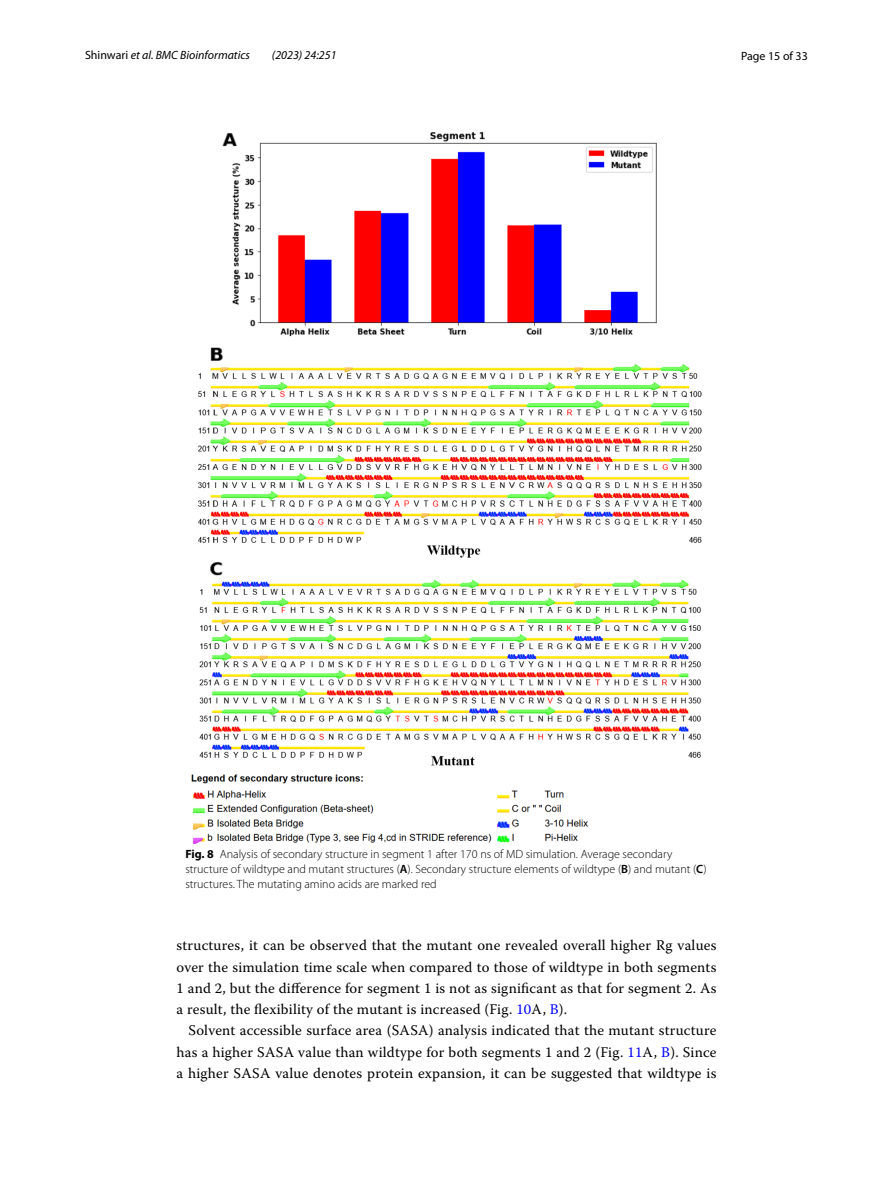
<style>
.page{position:relative;width:893px;height:1187px;background:#fff}
.page>*{position:absolute;margin:0;border:0;box-sizing:border-box;transform-origin:0 0}
.t1{font:14.7px/21.3px "Warnock Pro";letter-spacing:.015em;color:#000;text-align:justify}
.t2{font:300 12px/15px "Myriad Pro";color:#000}
.t3{font:italic 12px "Myriad Pro";color:#000}
.t4{font:12px "Myriad Pro";color:#000}
.s1{font-style:normal}
.s2{font-weight:700}
.s3{font-weight:600}
.s4{color:#00f}
</style>
<div class="page">
<img style="left:191px;top:133px;width:511px;height:710px">
<p class="t3" style="left:85px;top:48px;width:167px"><span class="s1">Shinwari</span> et al. BMC Bioinformatics</p>
<p class="t3" style="left:272px;top:48px;width:66px">(2023) 24:251</p>
<p class="t4" style="left:741px;top:48px;width:68px">Page 15 of 33</p>
<p class="t2" style="left:185px;top:846px;width:523px"><span class="s2">Fig. 8</span> Analysis of secondary structure in segment 1 after 170 ns of MD simulation. Average secondary structure of wildtype and mutant structures (<span class="s3">A</span>). Secondary structure elements of wildtype (<span class="s3">B</span>) and mutant (<span class="s3">C</span>) structures. The mutating amino acids are marked red</p>
<p class="t1" style="left:176px;top:934px;width:542px">structures, it can be observed that the mutant one revealed overall higher Rg values over the simulation time scale when compared to those of wildtype in both segments 1 and 2, but the difference for segment 1 is not as significant as that for segment 2. As a result, the flexibility of the mutant is increased (Fig. <span class="s4">10</span>A, <span class="s4">B</span>).</p>
<p class="t1" style="left:176px;top:1019px;width:542px;text-indent:12px">Solvent accessible surface area (SASA) analysis indicated that the mutant structure has a higher SASA value than wildtype for both segments 1 and 2 (Fig. <span class="s4">11</span>A, <span class="s4">B</span>). Since a higher SASA value denotes protein expansion, it can be suggested that wildtype is</p>
</div>
